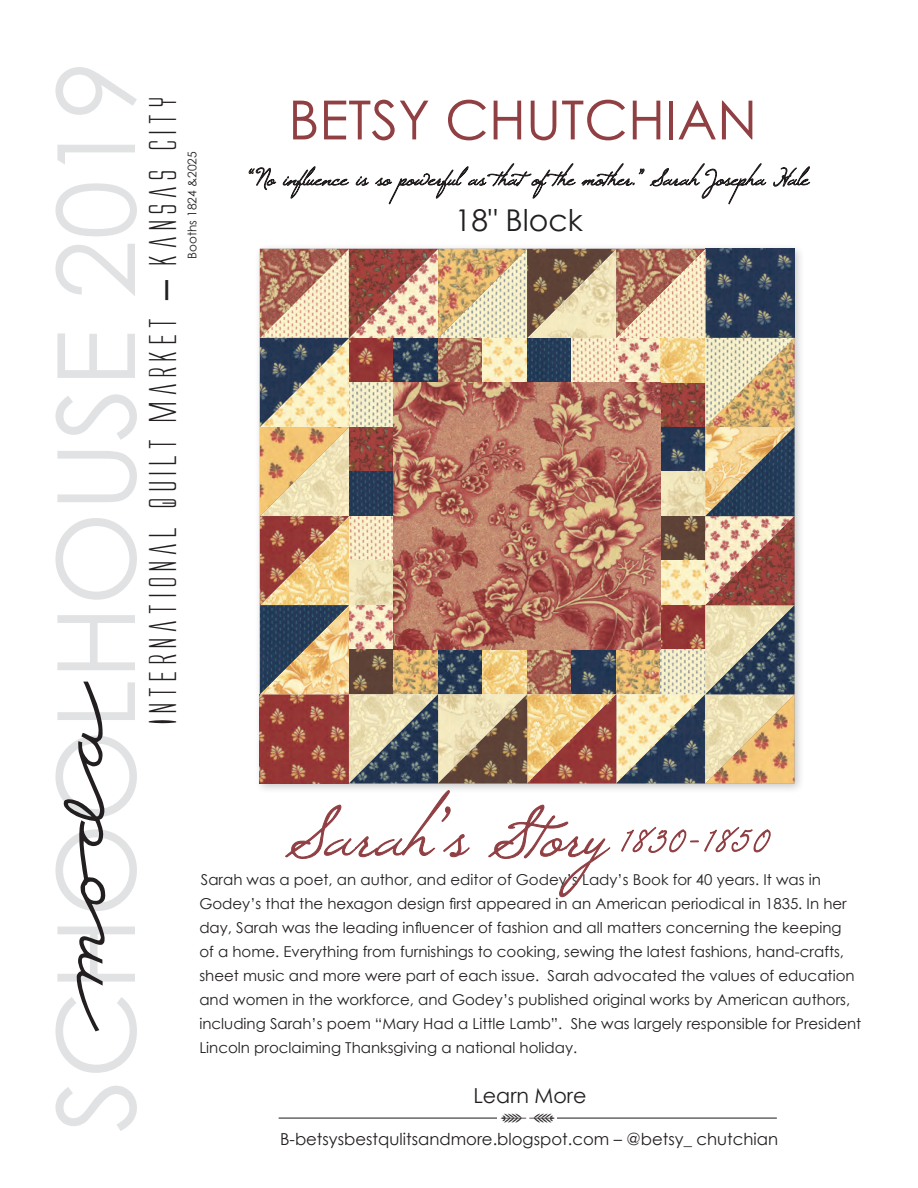
<style>
.page{position:relative;width:918px;height:1188px;background:#fff}
.page>*{position:absolute;margin:0;border:0;box-sizing:border-box;transform-origin:0 0}
.t1{font:108px "Century Gothic";color:#e1e2e4}
.t2{font:54px "Century Gothic";color:#903f43}
.t3{font:36px "Alien League";color:#231f20}
.t4{font:30px "Century Gothic";color:#231f20}
.t5{font:20.7px "Century Gothic";color:#231f20}
.t6{font:16.5px "Century Gothic";color:#231f20}
.t7{font:15px/24px "Century Gothic";color:#231f20}
.t8{font:12px "Century Gothic";color:#231f20}
</style>
<div class="page">
<div style="left:254px;top:243px;width:551px;height:551px;background:#231f20;opacity:.25"></div>
<img style="left:260px;top:249px;width:534px;height:534px">
<svg style="left:63px;top:682px;width:42px;height:349px"></svg>
<svg style="left:249px;top:163px;width:561px;height:41px"></svg>
<svg style="left:621px;top:827px;width:149px;height:26px"></svg>
<svg style="left:286px;top:790px;width:324px;height:107px"></svg>
<hr style="left:279px;top:1118px;width:498px;height:1px;background:#231f20">
<div style="left:498px;top:1100px;width:59px;height:27px;background:#fff"></div>
<p class="t1" style="left:21px;top:1132px;width:1074px;rotate:-90deg">SCHOOLHOUSE 2019</p>
<p class="t3" style="left:147px;top:726px;width:635px;rotate:-90deg">International Quilt Market – Kansas City</p>
<p class="t8" style="left:184px;top:259px;width:109px;rotate:-90deg">Booths 1824 &amp;2025</p>
<p class="t2" style="left:288px;top:82px;width:470px">BETSY CHUTCHIAN</p>
<p class="t4" style="left:455px;top:199px;width:130px">18" Block</p>
<p class="t7" style="left:199px;top:867px;width:664px">Sarah was a poet, an author, and editor of Godey’s Lady’s Book for 40 years. It was in Godey’s that the hexagon design first appeared in an American periodical in 1835. In her day, Sarah was the leading influencer of fashion and all matters concerning the keeping<br>of a home. Everything from furnishings to cooking, sewing the latest fashions, hand-crafts, sheet music and more were part of each issue. Sarah advocated the values of education and women in the workforce, and Godey’s published original works by American authors, including Sarah’s poem “Mary Had a Little Lamb”. She was largely responsible for President Lincoln proclaiming Thanksgiving a national holiday.</p>
<p class="t5" style="left:473px;top:1081px;width:115px">Learn More</p>
<p class="t6" style="left:280px;top:1127px;width:500px">B-betsysbestqulitsandmore.blogspot.com – @betsy_ chutchian</p>
</div>
